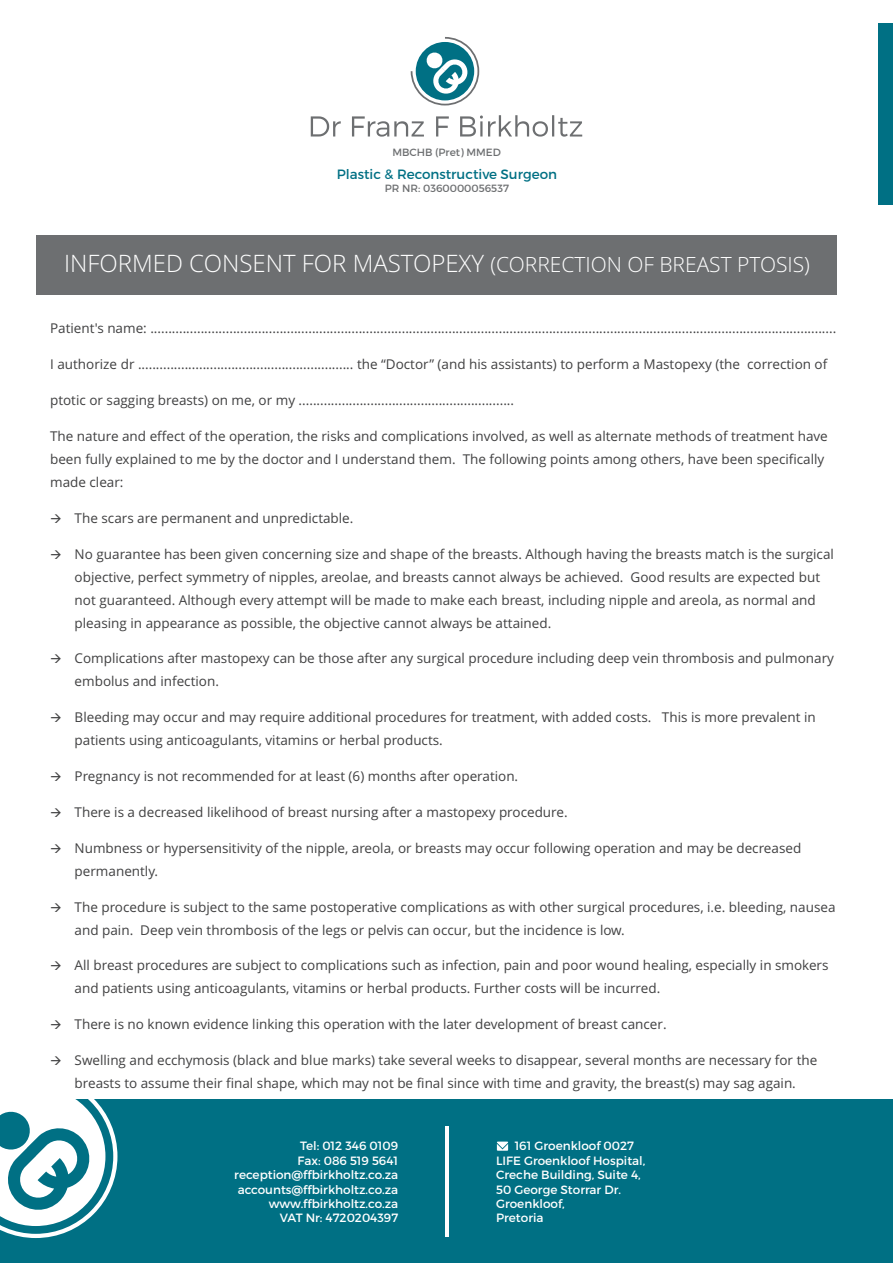
<style>
.page{position:relative;width:893px;height:1263px;background:#fff}
.page>*{position:absolute;margin:0;border:0;box-sizing:border-box;transform-origin:0 0}
.t1{font:300 24px "Open Sans";color:#fff}
.t2{font:13.5px/23px "Open Sans";color:#414142}
.t3{font:13.5px "Montserrat";color:#007084}
.t4{font:12px/14.4px "Montserrat";color:#fff}
.t5{font:10.5px "Montserrat";color:#6d6f71}
.s1{font-size:21px}
</style>
<div class="page">
<div style="left:37px;top:235px;width:800px;height:60px;background:#6d6f71"></div>
<div style="left:0;top:1099px;width:893px;height:164px;background:#007084"></div>
<svg style="left:0;top:1099px;width:117px;height:139px"></svg>
<svg style="left:311px;top:115px;width:271px;height:22px"></svg>
<svg style="left:411px;top:37px;width:68px;height:68px"></svg>
<div style="left:879px;top:23px;width:14px;height:182px;background:#007084"></div>
<hr style="left:445px;top:1127px;width:3px;height:110px;background:#fff">
<svg style="left:497px;top:1141px;width:11px;height:10px"></svg>
<p class="t5" style="left:392px;top:145px;width:110px">MBCHB (Pret) MMED</p>
<p class="t3" style="left:337px;top:166px;width:222px">Plastic &amp; Reconstructive Surgeon</p>
<p class="t5" style="left:385px;top:182px;width:126px">PR NR: 0360000056537</p>
<h1 class="t1" style="left:64px;top:254px;width:747px">INFORMED CONSENT FOR MASTOPEXY <span class="s1">(CORRECTION OF BREAST PTOSIS)</span></h1>
<p class="t2" style="left:50px;top:318px;width:788px">Patient's name: ...............................................................................................................................................................................................</p>
<p class="t2" style="left:50px;top:354px;width:779px">I authorize dr ............................................................ the “Doctor” (and his assistants) to perform a Mastopexy (the correction of</p>
<p class="t2" style="left:50px;top:390px;width:465px">ptotic or sagging breasts) on me, or my ............................................................</p>
<p class="t2" style="left:50px;top:426px;width:779px">The nature and effect of the operation, the risks and complications involved, as well as alternate methods of treatment have been fully explained to me by the doctor and I understand them. The following points among others, have been specifically made clear:</p>
<p class="t2" style="left:50px;top:508px;width:305px">→ The scars are permanent and unpredictable.</p>
<p class="t2" style="left:75px;top:544px;width:761px;text-indent:-25px">→ No guarantee has been given concerning size and shape of the breasts. Although having the breasts match is the surgical objective, perfect symmetry of nipples, areolae, and breasts cannot always be achieved. Good results are expected but not guaranteed. Although every attempt will be made to make each breast, including nipple and areola, as normal and pleasing in appearance as possible, the objective cannot always be attained.</p>
<p class="t2" style="left:75px;top:648px;width:761px;text-indent:-25px">→ Complications after mastopexy can be those after any surgical procedure including deep vein thrombosis and pulmonary embolus and infection.</p>
<p class="t2" style="left:75px;top:707px;width:743px;text-indent:-25px">→ Bleeding may occur and may require additional procedures for treatment, with added costs. This is more prevalent in patients using anticoagulants, vitamins or herbal products.</p>
<p class="t2" style="left:50px;top:766px;width:470px">→ Pregnancy is not recommended for at least (6) months after operation.</p>
<p class="t2" style="left:50px;top:802px;width:519px">→ There is a decreased likelihood of breast nursing after a mastopexy procedure.</p>
<p class="t2" style="left:75px;top:838px;width:728px;text-indent:-25px">→ Numbness or hypersensitivity of the nipple, areola, or breasts may occur following operation and may be decreased permanently.</p>
<p class="t2" style="left:75px;top:897px;width:762px;text-indent:-25px">→ The procedure is subject to the same postoperative complications as with other surgical procedures, i.e. bleeding, nausea and pain. Deep vein thrombosis of the legs or pelvis can occur, but the incidence is low.</p>
<p class="t2" style="left:75px;top:955px;width:755px;text-indent:-25px">→ All breast procedures are subject to complications such as infection, pain and poor wound healing, especially in smokers and patients using anticoagulants, vitamins or herbal products. Further costs will be incurred.</p>
<p class="t2" style="left:50px;top:1014px;width:618px">→ There is no known evidence linking this operation with the later development of breast cancer.</p>
<p class="t2" style="left:50px;top:1050px;width:769px;text-align:center">→ Swelling and ecchymosis (black and blue marks) take several weeks to disappear, several months are necessary for the breasts to assume their final shape, which may not be final since with time and gravity, the breast(s) may sag again.</p>
<p class="t4" style="left:234px;top:1139px;width:165px;text-align:right">Tel: 012 346 0109<br>Fax: 086 519 5641 reception@ffbirkholtz.co.za accounts@ffbirkholtz.co.za www.ffbirkholtz.co.za<br>VAT Nr: 4720204397</p>
<p class="t4" style="left:496px;top:1139px;width:151px;text-indent:19px">161 Groenkloof 0027<br>LIFE Groenkloof Hospital,<br>Creche Building, Suite 4,<br>50 George Storrar Dr.<br>Groenkloof,<br>Pretoria</p>
</div>
